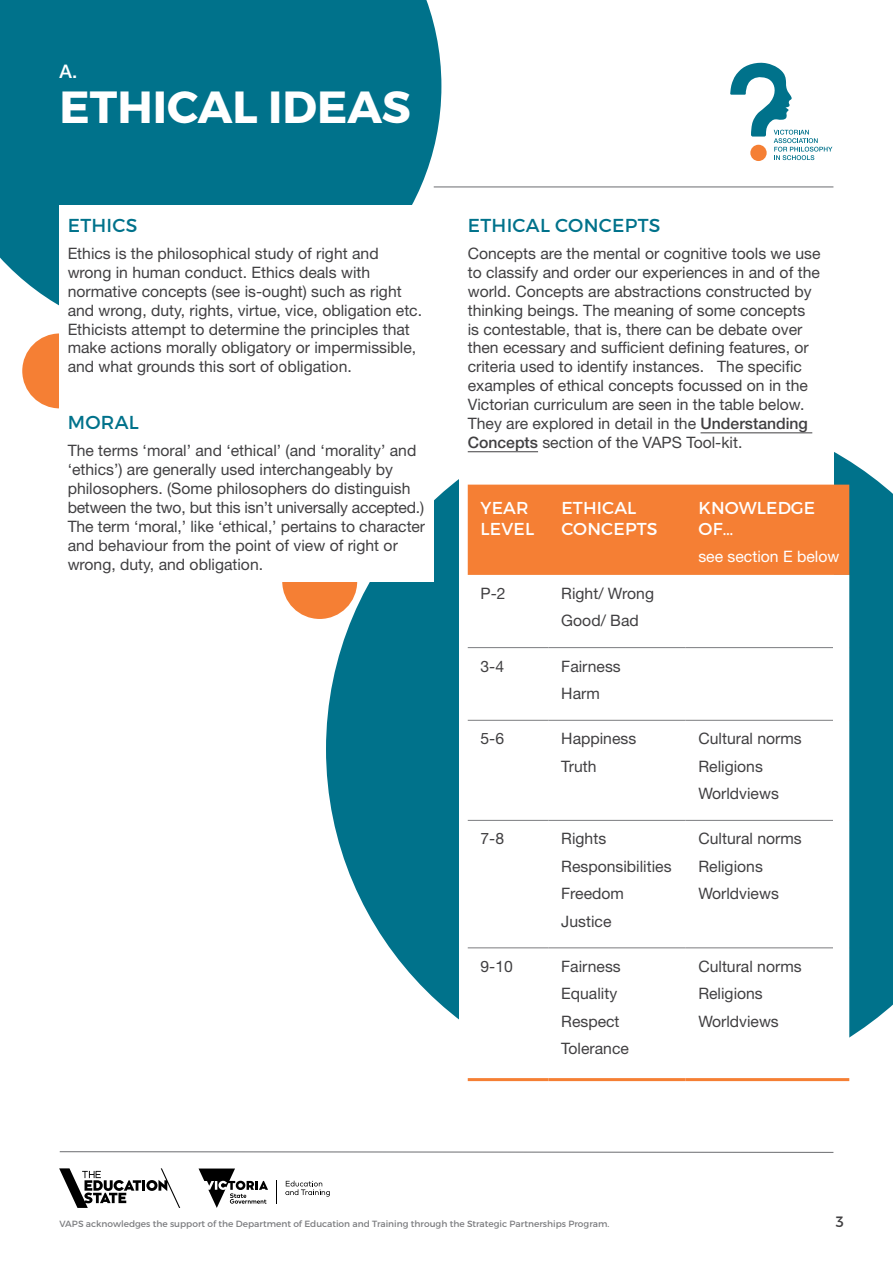
<style>
.page{position:relative;width:893px;height:1263px;background:#fff}
.page>*{position:absolute;margin:0;border:0;box-sizing:border-box;transform-origin:0 0}
.t1{font:700 45px "Montserrat";color:#fff}
.t2{font:18.75px "Montserrat";letter-spacing:.015em;color:#00728b}
.t3{font:500 18.75px "Helvetica Neue LT Std";color:#fff}
.t4{font:17.25px/20.7px "Montserrat";letter-spacing:.01em;color:#fff}
.t5{font:15.75px/18.9px "Helvetica Neue LT Std";color:#414042}
.t6{font:15.75px "Helvetica Neue LT Std";color:#fff}
.t7{font:15px "Montserrat";color:#414042}
.t8{font:9px "Montserrat";color:#7b7c7f}
.s1{font-weight:500}
</style>
<div class="page">
<svg style="left:59px;top:1151px;width:775px;height:2px;background:#b4b4b6"></svg>
<svg style="left:276px;top:1180px;width:1px;height:24px"></svg>
<svg style="left:199px;top:1168px;width:69px;height:40px"></svg>
<svg style="left:285px;top:1181px;width:45px;height:16px"></svg>
<svg style="left:59px;top:1168px;width:121px;height:40px"></svg>
<svg style="left:730px;top:62px;width:102px;height:98px"></svg>
<svg style="left:326px;top:452px;width:567px;height:630px;fill:#00728b"></svg>
<div style="left:22px;top:333px;width:75px;height:75px;background:#f57f34;border-radius:50%"></div>
<div style="left:282px;top:544px;width:75px;height:75px;background:#f57f34;border-radius:50%"></div>
<hr style="left:434px;top:186px;width:399px;height:1px;background:#7b7c7f">
<div style="left:0;top:0;width:441px;height:340px;background:#00728b"></div>
<div style="left:59px;top:205px;width:375px;height:376px;background:#fff"></div>
<div style="left:459px;top:205px;width:374px;height:886px;background:#fff"></div>
<hr style="left:701px;top:433px;width:111px;height:1px;background:#414042">
<hr style="left:468px;top:451px;width:70px;height:1px;background:#414042">
<div style="left:468px;top:485px;width:381px;height:90px;background:#f57f34"></div>
<svg style="left:468px;top:575px;width:381px;height:503px"></svg>
<hr style="left:468px;top:647px;width:81px;height:1px;background:#7b7c7f">
<hr style="left:549px;top:647px;width:137px;height:1px;background:#7b7c7f">
<hr style="left:686px;top:647px;width:163px;height:1px;background:#7b7c7f">
<hr style="left:468px;top:720px;width:81px;height:1px;background:#7b7c7f">
<hr style="left:549px;top:720px;width:137px;height:1px;background:#7b7c7f">
<hr style="left:686px;top:720px;width:163px;height:1px;background:#7b7c7f">
<hr style="left:468px;top:820px;width:81px;height:1px;background:#7b7c7f">
<hr style="left:549px;top:820px;width:137px;height:1px;background:#7b7c7f">
<hr style="left:686px;top:820px;width:163px;height:1px;background:#7b7c7f">
<hr style="left:468px;top:1078px;width:81px;height:3px;background:#f57f34">
<hr style="left:549px;top:1078px;width:137px;height:3px;background:#f57f34">
<hr style="left:686px;top:1078px;width:163px;height:3px;background:#f57f34">
<hr style="left:468px;top:947px;width:81px;height:1px;background:#7b7c7f">
<hr style="left:549px;top:947px;width:137px;height:1px;background:#7b7c7f">
<hr style="left:686px;top:947px;width:163px;height:1px;background:#7b7c7f">
<div style="left:833px;top:577px;width:16px;height:448px;background:#fff"></div>
<p class="t3" style="left:60px;top:60px;width:19px">A.</p>
<h1 class="t1" style="left:60px;top:79px;width:353px">ETHICAL IDEAS</h1>
<p class="t2" style="left:68px;top:213px;width:71px">ETHICS</p>
<p class="t5" style="left:68px;top:244px;width:356px">Ethics is the philosophical study of right and wrong in human conduct. Ethics deals with normative concepts (see is-ought) such as right and wrong, duty, rights, virtue, vice, obligation etc.<br>Ethicists attempt to determine the principles that make actions morally obligatory or impermissible, and what grounds this sort of obligation.</p>
<p class="t2" style="left:68px;top:411px;width:73px">MORAL</p>
<p class="t5" style="left:68px;top:441px;width:359px">The terms ‘moral’ and ‘ethical’ (and ‘morality’ and ‘ethics’) are generally used interchangeably by philosophers. (Some philosophers do distinguish between the two, but this isn’t universally accepted.)<br>The term ‘moral,’ like ‘ethical,’ pertains to character and behaviour from the point of view of right or wrong, duty, and obligation.</p>
<p class="t2" style="left:468px;top:213px;width:194px">ETHICAL CONCEPTS</p>
<p class="t5" style="left:468px;top:244px;width:354px">Concepts are the mental or cognitive tools we use to classify and order our experiences in and of the world. Concepts are abstractions constructed by thinking beings. The meaning of some concepts is contestable, that is, there can be debate over then ecessary and sufficient defining features, or criteria used to identify instances. The specific examples of ethical concepts focussed on in the Victorian curriculum are seen in the table below.<br>They are explored in detail in the <span class="s1">Understanding Concepts</span> section of the VAPS Tool-kit.</p>
<p class="t4" style="left:481px;top:497px;width:55px">YEAR<br>LEVEL</p>
<p class="t4" style="left:561px;top:497px;width:98px">ETHICAL<br>CONCEPTS</p>
<p class="t4" style="left:698px;top:497px;width:118px">KNOWLEDGE<br>OF…</p>
<p class="t6" style="left:698px;top:547px;width:142px">see section E below</p>
<p class="t5" style="left:480px;top:584px;width:27px">P-2</p>
<p class="t5" style="left:561px;top:579px;width:94px;line-height:27.5px">Right/ Wrong<br>Good/ Bad</p>
<p class="t5" style="left:480px;top:656px;width:25px">3-4</p>
<p class="t5" style="left:561px;top:652px;width:61px;line-height:27.5px">Fairness<br>Harm</p>
<p class="t5" style="left:480px;top:729px;width:25px">5-6</p>
<p class="t5" style="left:561px;top:725px;width:76px;line-height:27.5px">Happiness<br>Truth</p>
<p class="t5" style="left:698px;top:725px;width:105px;line-height:27.5px">Cultural norms<br>Religions<br>Worldviews</p>
<p class="t5" style="left:480px;top:829px;width:25px">7-8</p>
<p class="t5" style="left:561px;top:825px;width:112px;line-height:27.5px">Rights<br>Responsibilities<br>Freedom<br>Justice</p>
<p class="t5" style="left:698px;top:825px;width:105px;line-height:27.5px">Cultural norms<br>Religions<br>Worldviews</p>
<p class="t5" style="left:480px;top:957px;width:34px">9-10</p>
<p class="t5" style="left:561px;top:952px;width:69px;line-height:27.5px">Fairness<br>Equality<br>Respect<br>Tolerance</p>
<p class="t5" style="left:698px;top:952px;width:105px;line-height:27.5px">Cultural norms<br>Religions<br>Worldviews</p>
<p class="t8" style="left:60px;top:1218px;width:551px">VAPS acknowledges the support of the Department of Education and Training through the Strategic Partnerships Program.</p>
<p class="t7" style="left:836px;top:1212px;width:10px">3</p>
</div>
